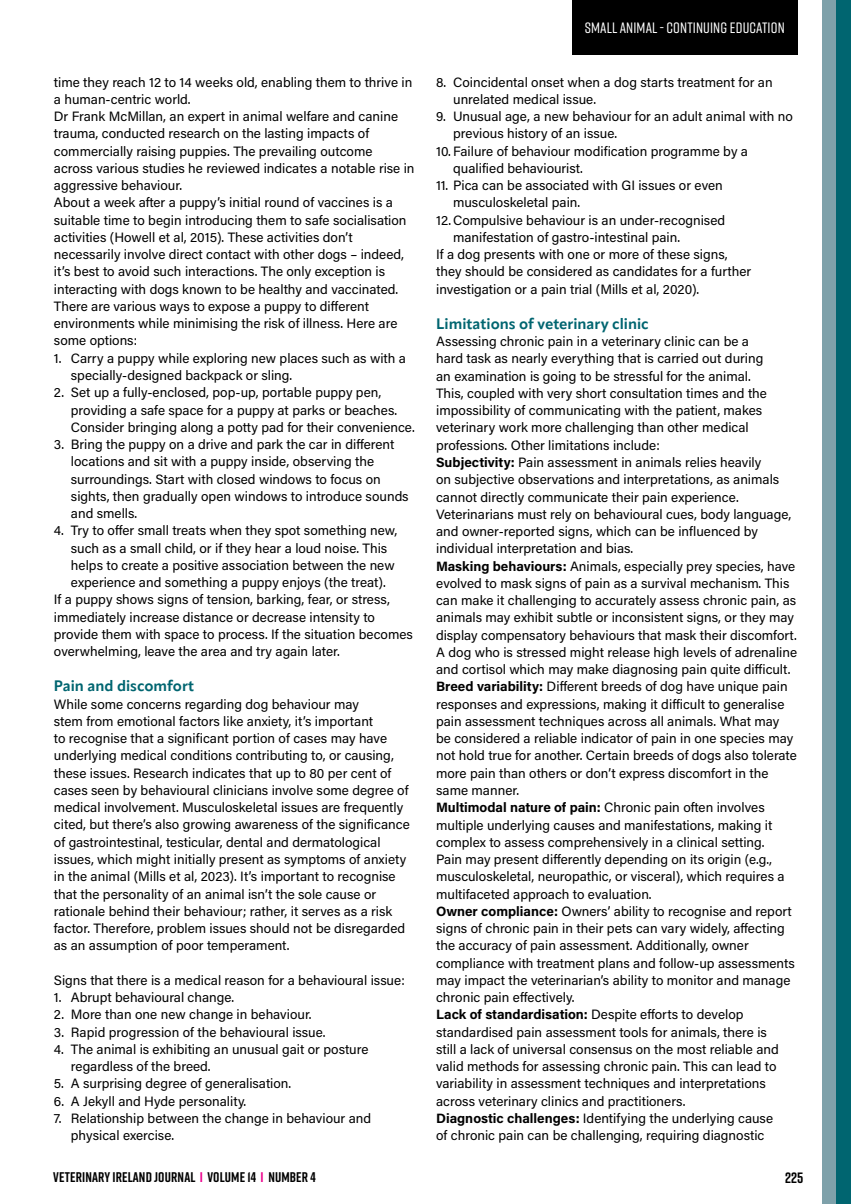
<style>
.page{position:relative;width:851px;height:1204px;background:#fff}
.page>*{position:absolute;margin:0;border:0;box-sizing:border-box;transform-origin:0 0}
.t1{font:700 15px "Apparat";color:#006570}
.t2{font:500 15px "Rift";letter-spacing:.01em;color:#fff}
.t3{font:700 15px "Rift";color:#000}
.t4{font:700 13.95px "Rift";letter-spacing:.01em;color:#000}
.t5{font:13.5px/17.2px "Acumin Pro";color:#000}
.s1{color:#ec008c}
.s2{font-weight:700}
</style>
<div class="page">
<div style="left:572px;top:0;width:225px;height:54px;background:#000"></div>
<div style="left:822px;top:0;width:28px;height:1203px;background:#7ea1aa"></div>
<div style="left:836px;top:0;width:14px;height:1203px;background:#006570"></div>
<p class="t5" style="left:54px;top:73px;width:362px">time they reach 12 to 14 weeks old, enabling them to thrive in a human-centric world.<br>Dr Frank McMillan, an expert in animal welfare and canine trauma, conducted research on the lasting impacts of commercially raising puppies. The prevailing outcome across various studies he reviewed indicates a notable rise in aggressive behaviour.<br>About a week after a puppy’s initial round of vaccines is a suitable time to begin introducing them to safe socialisation activities (Howell et al, 2015). These activities don’t necessarily involve direct contact with other dogs – indeed, it’s best to avoid such interactions. The only exception is interacting with dogs known to be healthy and vaccinated.<br>There are various ways to expose a puppy to different environments while minimising the risk of illness. Here are some options:</p>
<p class="t5" style="left:71px;top:349px;width:336px;text-indent:-17px">1. Carry a puppy while exploring new places such as with a specially-designed backpack or sling.</p>
<p class="t5" style="left:71px;top:383px;width:345px;text-indent:-17px">2. Set up a fully-enclosed, pop-up, portable puppy pen, providing a safe space for a puppy at parks or beaches.<br>Consider bringing along a potty pad for their convenience.</p>
<p class="t5" style="left:71px;top:435px;width:339px;text-indent:-17px">3. Bring the puppy on a drive and park the car in different locations and sit with a puppy inside, observing the surroundings. Start with closed windows to focus on sights, then gradually open windows to introduce sounds and smells.</p>
<p class="t5" style="left:54px;top:521px;width:345px">4. Try to offer small treats when they spot something new,</p>
<p class="t5" style="left:71px;top:538px;width:318px">such as a small child, or if they hear a loud noise. This</p>
<p class="t5" style="left:71px;top:556px;width:325px">helps to create a positive association between the new</p>
<p class="t5" style="left:71px;top:573px;width:316px">experience and something a puppy enjoys (the treat).</p>
<p class="t5" style="left:54px;top:590px;width:337px">If a puppy shows signs of tension, barking, fear, or stress,</p>
<p class="t5" style="left:54px;top:607px;width:322px">immediately increase distance or decrease intensity to</p>
<p class="t5" style="left:54px;top:625px;width:360px">provide them with space to process. If the situation becomes</p>
<p class="t5" style="left:54px;top:642px;width:287px">overwhelming, leave the area and try again later.</p>
<p class="t1" style="left:54px;top:677px;width:142px">Pain and discomfort</p>
<p class="t5" style="left:54px;top:694px;width:357px">While some concerns regarding dog behaviour may<br>stem from emotional factors like anxiety, it’s important<br>to recognise that a significant portion of cases may have underlying medical conditions contributing to, or causing, these issues. Research indicates that up to 80 per cent of cases seen by behavioural clinicians involve some degree of medical involvement. Musculoskeletal issues are frequently cited, but there’s also growing awareness of the significance of gastrointestinal, testicular, dental and dermatological issues, which might initially present as symptoms of anxiety in the animal (Mills et al, 2023). It’s important to recognise that the personality of an animal isn’t the sole cause or rationale behind their behaviour; rather, it serves as a risk factor. Therefore, problem issues should not be disregarded as an assumption of poor temperament.</p>
<p class="t5" style="left:54px;top:970px;width:352px">Signs that there is a medical reason for a behavioural issue:</p>
<p class="t5" style="left:54px;top:988px;width:182px">1. Abrupt behavioural change.</p>
<p class="t5" style="left:54px;top:1005px;width:259px">2. More than one new change in behaviour.</p>
<p class="t5" style="left:54px;top:1022px;width:273px">3. Rapid progression of the behavioural issue.</p>
<p class="t5" style="left:71px;top:1039px;width:299px;text-indent:-17px">4. The animal is exhibiting an unusual gait or posture regardless of the breed.</p>
<p class="t5" style="left:54px;top:1074px;width:239px">5. A surprising degree of generalisation.</p>
<p class="t5" style="left:54px;top:1091px;width:194px">6. A Jekyll and Hyde personality.</p>
<p class="t5" style="left:71px;top:1108px;width:302px;text-indent:-17px">7. Relationship between the change in behaviour and physical exercise.</p>
<p class="t4" style="left:53px;top:1167px;width:264px">VETERINARY IRELAND JOURNAL <span class="s1">I</span> VOLUME 14 <span class="s1">I</span> NUMBER 4</p>
<p class="t2" style="left:584px;top:17px;width:201px">SMALL ANIMAL - CONTINUING EDUCATION</p>
<p class="t5" style="left:453px;top:73px;width:321px;text-indent:-17px">8. Coincidental onset when a dog starts treatment for an unrelated medical issue.</p>
<p class="t5" style="left:453px;top:107px;width:341px;text-indent:-17px">9. Unusual age, a new behaviour for an adult animal with no previous history of an issue.</p>
<p class="t5" style="left:453px;top:142px;width:296px;text-indent:-17px">10. Failure of behaviour modification programme by a qualified behaviourist.</p>
<p class="t5" style="left:436px;top:176px;width:288px">11. Pica can be associated with GI issues or even</p>
<p class="t5" style="left:453px;top:193px;width:128px">musculoskeletal pain.</p>
<p class="t5" style="left:436px;top:211px;width:290px">12.Compulsive behaviour is an under-recognised</p>
<p class="t5" style="left:453px;top:228px;width:228px">manifestation of gastro-intestinal pain.</p>
<p class="t5" style="left:436px;top:245px;width:293px">If a dog presents with one or more of these signs,</p>
<p class="t5" style="left:436px;top:262px;width:316px">they should be considered as candidates for a further</p>
<p class="t5" style="left:436px;top:280px;width:265px">investigation or a pain trial (Mills et al, 2020).</p>
<p class="t1" style="left:436px;top:314px;width:214px">Limitations of veterinary clinic</p>
<p class="t5" style="left:436px;top:332px;width:362px">Assessing chronic pain in a veterinary clinic can be a<br>hard task as nearly everything that is carried out during<br>an examination is going to be stressful for the animal.<br>This, coupled with very short consultation times and the impossibility of communicating with the patient, makes veterinary work more challenging than other medical professions. Other limitations include:<br><span class="s2">Subjectivity:</span> Pain assessment in animals relies heavily<br>on subjective observations and interpretations, as animals cannot directly communicate their pain experience.<br>Veterinarians must rely on behavioural cues, body language, and owner-reported signs, which can be influenced by individual interpretation and bias.<br><span class="s2">Masking behaviours:</span> Animals, especially prey species, have evolved to mask signs of pain as a survival mechanism. This can make it challenging to accurately assess chronic pain, as animals may exhibit subtle or inconsistent signs, or they may display compensatory behaviours that mask their discomfort.<br>A dog who is stressed might release high levels of adrenaline and cortisol which may make diagnosing pain quite difficult.<br><span class="s2">Breed variability:</span> Different breeds of dog have unique pain responses and expressions, making it difficult to generalise pain assessment techniques across all animals. What may be considered a reliable indicator of pain in one species may not hold true for another. Certain breeds of dogs also tolerate more pain than others or don’t express discomfort in the same manner.<br><span class="s2">Multimodal nature of pain:</span> Chronic pain often involves multiple underlying causes and manifestations, making it complex to assess comprehensively in a clinical setting.<br>Pain may present differently depending on its origin (e.g., musculoskeletal, neuropathic, or visceral), which requires a multifaceted approach to evaluation.<br><span class="s2">Owner compliance:</span> Owners’ ability to recognise and report signs of chronic pain in their pets can vary widely, affecting the accuracy of pain assessment. Additionally, owner compliance with treatment plans and follow-up assessments may impact the veterinarian’s ability to monitor and manage chronic pain effectively.<br><span class="s2">Lack of standardisation:</span> Despite efforts to develop standardised pain assessment tools for animals, there is<br>still a lack of universal consensus on the most reliable and valid methods for assessing chronic pain. This can lead to variability in assessment techniques and interpretations across veterinary clinics and practitioners.<br><span class="s2">Diagnostic challenges:</span> Identifying the underlying cause<br>of chronic pain can be challenging, requiring diagnostic</p>
<p class="t3" style="left:785px;top:1166px;width:20px">225</p>
</div>
